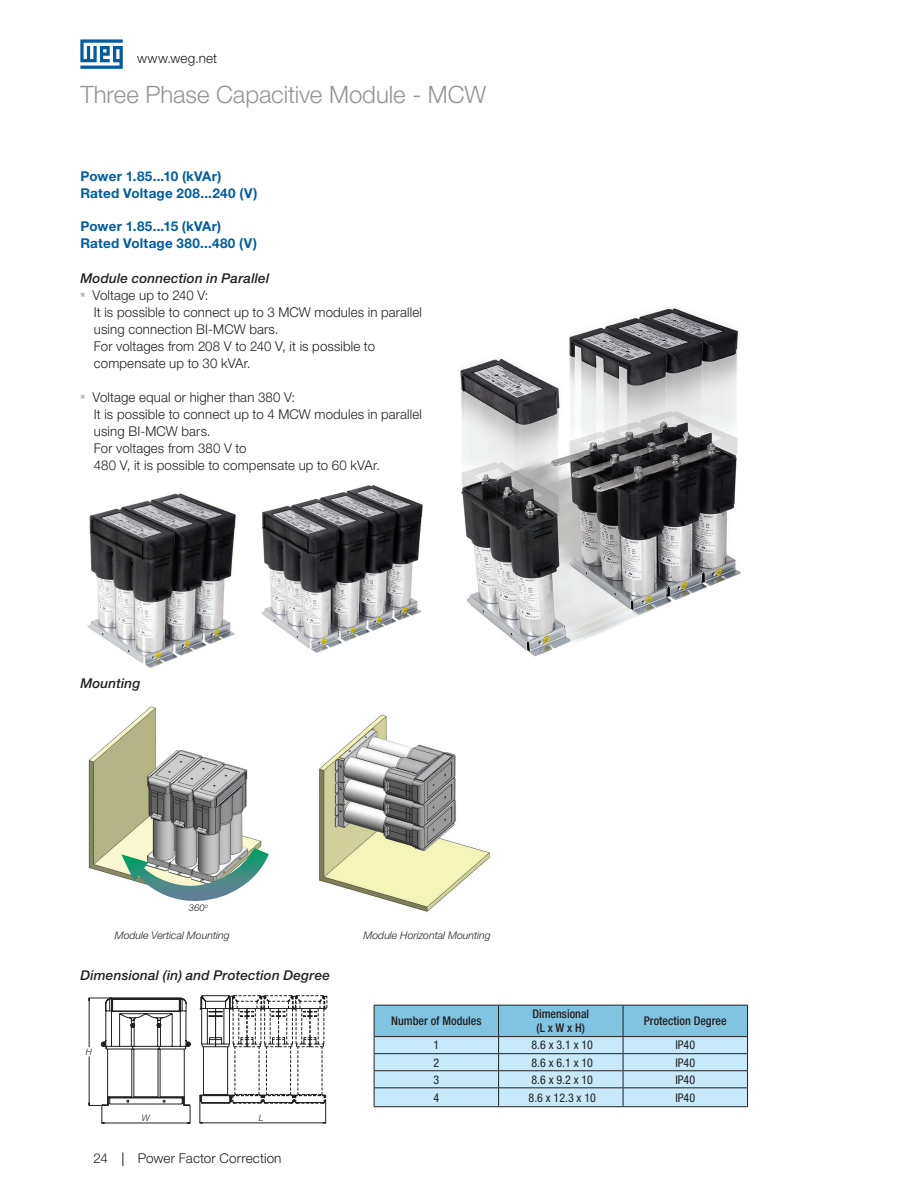
<style>
.page{position:relative;width:918px;height:1188px;background:#fff}
.page>*{position:absolute;margin:0;border:0;box-sizing:border-box;transform-origin:0 0}
._05___Headline_HN45{font:300 24px "Helvetica Neue LT Pro";letter-spacing:-.005em;color:#939598}
._13___Pagination_LEF{font:300 13.5px/17px "Helvetica Neue LT Pro";letter-spacing:.01em;color:#231f20}
.t1{font:700 13.5px "Helvetica Neue LT Pro";letter-spacing:.015em;color:#015ca3}
.t2{font:italic 500 13.5px "Helvetica Neue LT Pro";letter-spacing:.015em;color:#231f20}
._04___Webaddress_LEF{font:300 13.5px "Helvetica Neue LT Pro";letter-spacing:.015em;color:#231f20}
._13___Pagination_RIG{font:300 13.5px "Helvetica Neue LT Pro";color:#231f20}
._11___HeadTable_CENT{font:condensed 12px "Helvetica Neue LT Pro";color:#231f20}
._11___HeadTable_CENT-2{font:500 condensed 12px "Helvetica Neue LT Pro";color:#231f20}
._11___HeadTable_CENT-3{font:italic 300 10.5px "Helvetica Neue LT Pro";color:#231f20}
._11___HeadTable_CENT-4{font:italic 300 9.45px "Helvetica Neue LT Pro";color:#231f20}
.t3{font:italic 300 8.85px "Helvetica Neue LT Pro";color:#231f20}
</style>
<div class="page">
<svg style="left:123px;top:1152px;width:1px;height:14px"></svg>
<svg style="left:80px;top:39px;width:43px;height:30px"></svg>
<svg style="left:88px;top:995px;width:239px;height:129px"></svg>
<svg style="left:374px;top:1005px;width:374px;height:101px;background:#a8d3e6"></svg>
<hr style="left:374px;top:1106px;width:125px;height:1px;background:#231f20">
<hr style="left:499px;top:1106px;width:124px;height:1px;background:#231f20">
<hr style="left:623px;top:1106px;width:125px;height:1px;background:#231f20">
<img style="left:319px;top:714px;width:171px;height:198px">
<img style="left:88px;top:706px;width:174px;height:172px">
<svg style="left:121px;top:848px;width:148px;height:53px"></svg>
<img style="left:261px;top:485px;width:162px;height:168px">
<img style="left:87px;top:493px;width:149px;height:175px">
<img style="left:460px;top:308px;width:281px;height:349px">
<p class="_04___Webaddress_LEF" style="left:137px;top:50px;width:82px">www.weg.net</p>
<p class="_05___Headline_HN45" style="left:80px;top:80px;width:407px">Three Phase Capacitive Module - MCW</p>
<p class="t1" style="left:80px;top:167px;width:142px">Power 1.85...10 (kVAr)</p>
<p class="t1" style="left:80px;top:184px;width:178px">Rated Voltage 208...240 (V)</p>
<p class="t1" style="left:80px;top:217px;width:142px">Power 1.85...15 (kVAr)</p>
<p class="t1" style="left:80px;top:234px;width:178px">Rated Voltage 380...480 (V)</p>
<p class="t2" style="left:80px;top:270px;width:190px">Module connection in Parallel</p>
<p class="_13___Pagination_LEF" style="left:80px;top:286px;width:130px"><sup>■</sup> Voltage up to 240 V:</p>
<p class="_13___Pagination_LEF" style="left:94px;top:303px;width:330px">It is possible to connect up to 3 MCW modules in parallel using connection BI-MCW bars.</p>
<p class="_13___Pagination_LEF" style="left:94px;top:337px;width:283px">For voltages from 208 V to 240 V, it is possible to compensate up to 30 kVAr.</p>
<p class="_13___Pagination_LEF" style="left:80px;top:388px;width:216px"><sup>■</sup> Voltage equal or higher than 380 V:</p>
<p class="_13___Pagination_LEF" style="left:94px;top:405px;width:330px">It is possible to connect up to 4 MCW modules in parallel</p>
<p class="_13___Pagination_LEF" style="left:94px;top:422px;width:118px">using BI-MCW bars.</p>
<p class="_13___Pagination_LEF" style="left:94px;top:439px;width:154px">For voltages from 380 V to</p>
<p class="_13___Pagination_LEF" style="left:94px;top:456px;width:288px">480 V, it is possible to compensate up to 60 kVAr.</p>
<p class="t2" style="left:80px;top:675px;width:62px">Mounting</p>
<p class="_11___HeadTable_CENT-4" style="left:189px;top:902px;width:21px">360<sup>o</sup></p>
<p class="_11___HeadTable_CENT-3" style="left:115px;top:929px;width:116px">Module Vertical Mounting</p>
<p class="t2" style="left:80px;top:967px;width:251px">Dimensional (in) and Protection Degree</p>
<p class="t3" style="left:86px;top:1046px;width:8px">H</p>
<p class="t3" style="left:142px;top:1113px;width:10px">W</p>
<p class="t3" style="left:259px;top:1113px;width:6px">L</p>
<p class="_13___Pagination_RIG" style="left:94px;top:1150px;width:16px">24</p>
<p class="_13___Pagination_LEF" style="left:138px;top:1150px;width:145px">Power Factor Correction</p>
<p class="_11___HeadTable_CENT-3" style="left:364px;top:929px;width:129px">Module Horizontal Mounting</p>
<p class="_11___HeadTable_CENT-2" style="left:391px;top:1014px;width:92px">Number of Modules</p>
<p class="_11___HeadTable_CENT-2" style="left:532px;top:1007px;width:58px">Dimensional</p>
<p class="_11___HeadTable_CENT-2" style="left:537px;top:1021px;width:50px">(L x W x H)</p>
<p class="_11___HeadTable_CENT-2" style="left:644px;top:1014px;width:84px">Protection Degree</p>
<p class="_11___HeadTable_CENT" style="left:433px;top:1038px;width:7px">1</p>
<p class="_11___HeadTable_CENT" style="left:531px;top:1038px;width:63px">8.6 x 3.1 x 10</p>
<p class="_11___HeadTable_CENT" style="left:675px;top:1038px;width:21px">IP40</p>
<p class="_11___HeadTable_CENT" style="left:433px;top:1055px;width:7px">2</p>
<p class="_11___HeadTable_CENT" style="left:531px;top:1055px;width:63px">8.6 x 6.1 x 10</p>
<p class="_11___HeadTable_CENT" style="left:675px;top:1055px;width:21px">IP40</p>
<p class="_11___HeadTable_CENT" style="left:433px;top:1072px;width:7px">3</p>
<p class="_11___HeadTable_CENT" style="left:531px;top:1072px;width:63px">8.6 x 9.2 x 10</p>
<p class="_11___HeadTable_CENT" style="left:675px;top:1072px;width:21px">IP40</p>
<p class="_11___HeadTable_CENT" style="left:433px;top:1090px;width:7px">4</p>
<p class="_11___HeadTable_CENT" style="left:529px;top:1090px;width:69px">8.6 x 12.3 x 10</p>
<p class="_11___HeadTable_CENT" style="left:675px;top:1090px;width:21px">IP40</p>
</div>
